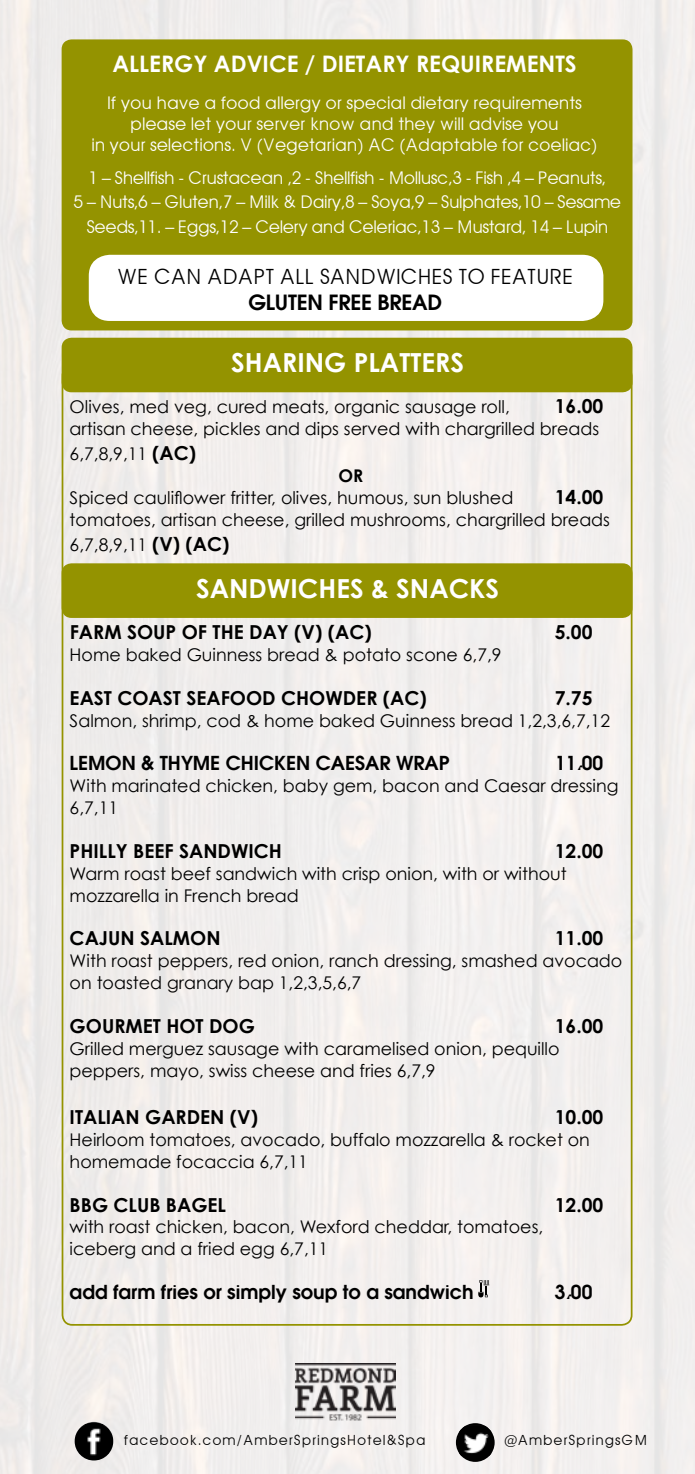
<style>
.page{position:relative;width:695px;height:1474px;background:#fff}
.page>*{position:absolute;margin:0;border:0;box-sizing:border-box;transform-origin:0 0}
.t1{font:700 26.25px "Century Gothic";color:#fff}
.t2{font:700 22.75px "Century Gothic";color:#fff}
.t3{font:21px "Avant Garde";letter-spacing:-.01em;color:#000}
.t4{font:600 21px "Avant Garde";letter-spacing:-.01em;color:#000}
.t5{font:700 19.25px "Century Gothic";color:#000}
.t6{font:600 19.25px "Avant Garde";color:#000}
.t7{font:17.5px/21.9px "Century Gothic";color:#000}
.t8{font:17.5px/24.5px "Avant Garde";letter-spacing:-.03em;color:#fff;text-align:center}
.t9{font:17.5px/21px "Avant Garde";letter-spacing:-.01em;color:#fff;text-align:center}
.t10{font:700 17.5px "Century Gothic";color:#000}
.t11{font:14px "Avant Garde";letter-spacing:.06em;color:#000}
.s1{font-weight:700;font-size:19.25px}
</style>
<div class="page">
<div style="left:0;top:0;width:694px;height:1473px;background:#f1eeed"></div>
<div style="left:62px;top:338px;width:570px;height:54px;background:#949300;border-radius:10px"></div>
<div style="left:62px;top:39px;width:570px;height:291px;background:#949300;border-radius:10px"></div>
<img style="left:75px;top:1421px;width:38px;height:39px;border-radius:19px">
<div style="left:456px;top:1422px;width:38px;height:39px;background:#000;border-radius:50%"></div>
<img style="left:459px;top:1425px;width:32px;height:30px">
<img style="left:296px;top:1363px;width:99px;height:58px">
<div style="left:89px;top:255px;width:514px;height:66px;background:#fff;border-radius:21px"></div>
<svg style="left:478px;top:1280px;width:11px;height:17px"></svg>
<div style="left:62px;top:563px;width:570px;height:55px;background:#949300;border-radius:10px"></div>
<h2 class="t2" style="left:112px;top:49px;width:466px">ALLERGY ADVICE / DIETARY REQUIREMENTS</h2>
<p class="t9" style="left:91px;top:92px;width:507px">If you have a food allergy or special dietary requirements please let your server know and they will advise you<br>in your selections. V (Vegetarian) AC (Adaptable for coeliac)</p>
<p class="t8" style="left:74px;top:165px;width:549px">1 – Shellfish - Crustacean ,2 - Shellfish - Mollusc,3 - Fish ,4 – Peanuts,<br>5 – Nuts,6 – Gluten,7 – Milk &amp; Dairy,8 – Soya,9 – Sulphates,10 – Sesame<br>Seeds,11. – Eggs,12 – Celery and Celeriac,13 – Mustard, 14 – Lupin</p>
<p class="t3" style="left:117px;top:263px;width:457px">WE CAN ADAPT ALL SANDWICHES TO FEATURE</p>
<p class="t4" style="left:248px;top:286px;width:195px">GLUTEN FREE BREAD</p>
<h1 class="t1" style="left:231px;top:346px;width:234px">SHARING PLATTERS</h1>
<p class="t7" style="left:70px;top:395px;width:441px">Olives, med veg, cured meats, organic sausage roll,</p>
<p class="t5" style="left:554px;top:394px;width:50px">16.00</p>
<p class="t7" style="left:70px;top:416px;width:531px;line-height:25.4px">artisan cheese, pickles and dips served with chargrilled breads<br>6,7,8,9,11 <span class="s1">(AC)</span></p>
<p class="t10" style="left:338px;top:465px;width:26px">OR</p>
<p class="t7" style="left:70px;top:486px;width:445px">Spiced cauliflower fritter, olives, humous, sun blushed</p>
<p class="t5" style="left:554px;top:485px;width:50px">14.00</p>
<p class="t7" style="left:70px;top:507px;width:542px;line-height:25.4px">tomatoes, artisan cheese, grilled mushrooms, chargrilled breads<br>6,7,8,9,11 <span class="s1">(V) (AC)</span></p>
<h1 class="t1" style="left:196px;top:571px;width:304px">SANDWICHES &amp; SNACKS</h1>
<p class="t5" style="left:70px;top:620px;width:303px">FARM SOUP OF THE DAY (V) (AC)</p>
<p class="t5" style="left:554px;top:620px;width:39px">5.00</p>
<p class="t7" style="left:70px;top:643px;width:433px">Home baked Guinness bread &amp; potato scone 6,7,9</p>
<p class="t5" style="left:70px;top:685px;width:358px">EAST COAST SEAFOOD CHOWDER (AC)</p>
<p class="t5" style="left:554px;top:685px;width:39px">7.75</p>
<p class="t7" style="left:70px;top:709px;width:541px">Salmon, shrimp, cod &amp; home baked Guinness bread 1,2,3,6,7,12</p>
<p class="t6" style="left:70px;top:748px;width:381px">LEMON &amp; THYME CHICKEN CAESAR WRAP</p>
<p class="t6" style="left:554px;top:748px;width:50px">11.00</p>
<p class="t7" style="left:70px;top:774px;width:550px">With marinated chicken, baby gem, bacon and Caesar dressing<br>6,7,11</p>
<p class="t5" style="left:70px;top:838px;width:214px">PHILLY BEEF SANDWICH</p>
<p class="t5" style="left:554px;top:838px;width:50px">12.00</p>
<p class="t7" style="left:70px;top:862px;width:498px">Warm roast beef sandwich with crisp onion, with or without mozzarella in French bread</p>
<p class="t5" style="left:70px;top:926px;width:152px">CAJUN SALMON</p>
<p class="t5" style="left:554px;top:926px;width:50px">11.00</p>
<p class="t7" style="left:70px;top:949px;width:554px">With roast peppers, red onion, ranch dressing, smashed avocado on toasted granary bap 1,2,3,5,6,7</p>
<p class="t5" style="left:70px;top:1013px;width:187px">GOURMET HOT DOG</p>
<p class="t5" style="left:554px;top:1013px;width:50px">16.00</p>
<p class="t7" style="left:70px;top:1037px;width:491px">Grilled merguez sausage with caramelised onion, pequillo peppers, mayo, swiss cheese and fries 6,7,9</p>
<p class="t5" style="left:70px;top:1104px;width:190px">ITALIAN GARDEN (V)</p>
<p class="t5" style="left:554px;top:1104px;width:50px">10.00</p>
<p class="t7" style="left:70px;top:1128px;width:521px">Heirloom tomatoes, avocado, buffalo mozzarella &amp; rocket on homemade focaccia 6,7,11</p>
<p class="t5" style="left:70px;top:1192px;width:158px">BBG CLUB BAGEL</p>
<p class="t5" style="left:554px;top:1192px;width:50px">12.00</p>
<p class="t7" style="left:70px;top:1215px;width:475px">with roast chicken, bacon, Wexford cheddar, tomatoes, iceberg and a fried egg 6,7,11</p>
<p class="t6" style="left:70px;top:1276px;width:405px">add farm fries or simply soup to a sandwich</p>
<p class="t6" style="left:554px;top:1276px;width:39px">3.00</p>
<p class="t11" style="left:124px;top:1431px;width:303px">facebook.com/AmberSpringsHotel&amp;Spa</p>
<p class="t11" style="left:505px;top:1431px;width:144px">@AmberSpringsGM</p>
</div>
